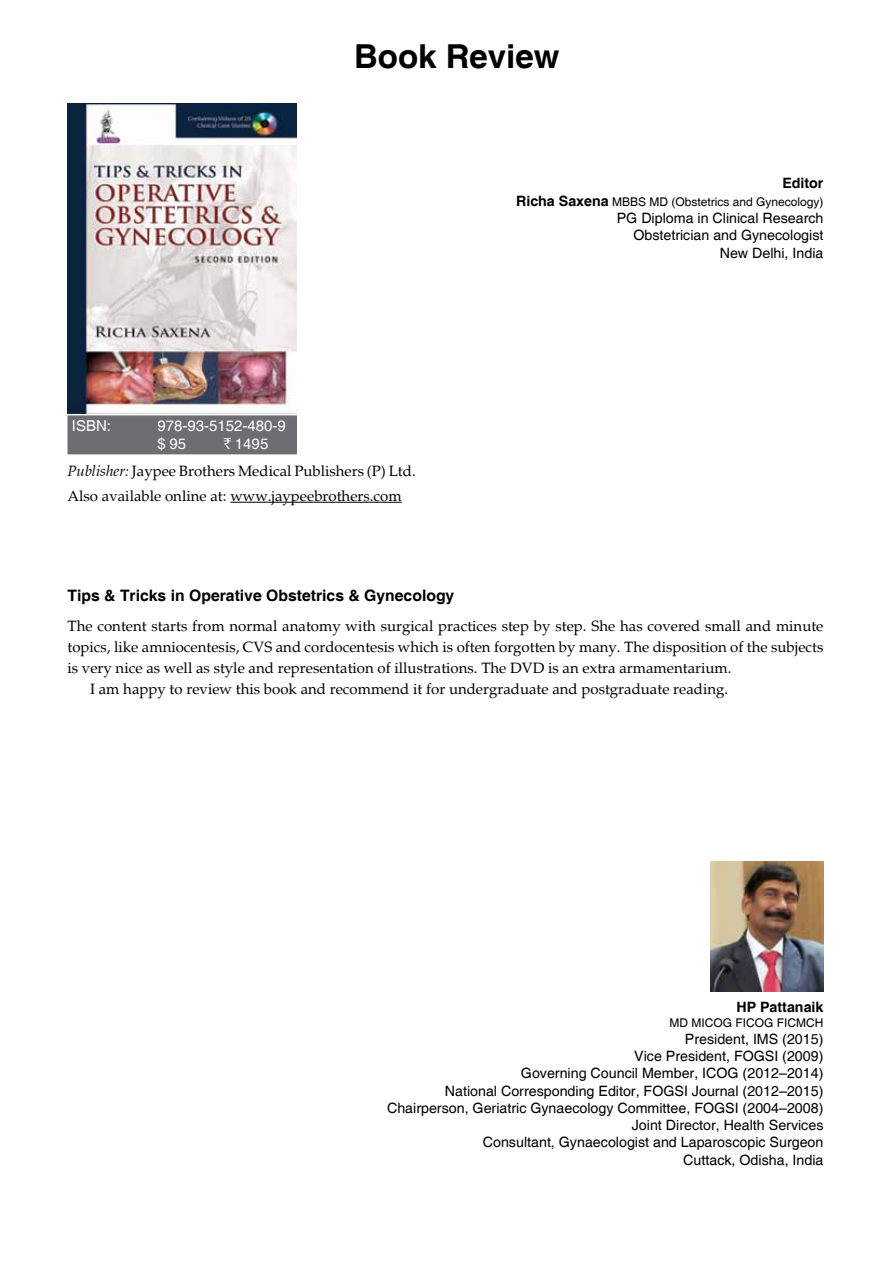
<style>
.page{position:relative;width:891px;height:1269px;background:#fff}
.page>*{position:absolute;margin:0;border:0;box-sizing:border-box;transform-origin:0 0}
.t1{font:700 33px "Helvetica";color:#000}
.t2{font:700 15.75px "Helvetica";color:#000}
.t3{font:15px/24.9px "Palatino";color:#000}
.t4{font:15px/18px "Helvetica";color:#fff}
.t5{font:14.25px/17.2px "Helvetica";color:#000;text-align:right}
.t6{font:700 14.25px "Helvetica";color:#000}
.t7{font:12px "Helvetica";color:#000}
.s1{font-family:"Rupee Foradian"}
.s2{font-style:italic}
.s3{font-weight:700;font-size:14.25px}
</style>
<div class="page">
<hr style="left:230px;top:502px;width:172px;height:1px;background:#000">
<div style="left:68px;top:415px;width:229px;height:39px;background:#6d6e71;border:2px solid #6d6e71"></div>
<img style="left:68px;top:104px;width:229px;height:310px">
<img style="left:711px;top:862px;width:113px;height:129px">
<h1 class="t1" style="left:354px;top:36px;width:207px">Book Review</h1>
<p class="t4" style="left:72px;top:417px;width:41px">ISBN:</p>
<p class="t4" style="left:157px;top:417px;width:130px">978-93-5152-480-9 $ 95</p>
<p class="t4" style="left:224px;top:435px;width:46px"><span class="s1">`</span> 1495</p>
<p class="t3" style="left:68px;top:459px;width:350px"><span class="s2">Publisher:</span> Jaypee Brothers Medical Publishers (P) Ltd.<br>Also available online at: www.jaypeebrothers.com</p>
<p class="t6" style="left:782px;top:174px;width:43px">Editor</p>
<p class="t7" style="left:516px;top:195px;width:309px"><span class="s3">Richa Saxena</span> MBBS MD (Obstetrics and Gynecology)</p>
<p class="t5" style="left:617px;top:210px;width:208px">PG Diploma in Clinical Research<br>Obstetrician and Gynecologist<br>New Delhi, India</p>
<p class="t2" style="left:68px;top:586px;width:388px">Tips &amp; Tricks in Operative Obstetrics &amp; Gynecology</p>
<p class="t3" style="left:68px;top:614px;width:758px">The content starts from normal anatomy with surgical practices step by step. She has covered small and minute</p>
<p class="t3" style="left:68px;top:635px;width:758px">topics, like amniocentesis, CVS and cordocentesis which is often forgotten by many. The disposition of the subjects</p>
<p class="t3" style="left:68px;top:656px;width:666px">is very nice as well as style and representation of illustrations. The DVD is an extra armamentarium.</p>
<p class="t3" style="left:90px;top:677px;width:640px">I am happy to review this book and recommend it for undergraduate and postgraduate reading.</p>
<p class="t6" style="left:736px;top:998px;width:89px">HP Pattanaik</p>
<p class="t7" style="left:670px;top:1016px;width:155px">MD MICOG FICOG FICMCH</p>
<p class="t5" style="left:387px;top:1031px;width:438px">President, IMS (2015)<br>Vice President, FOGSI (2009)<br>Governing Council Member, ICOG (2012–2014)<br>National Corresponding Editor, FOGSI Journal (2012–2015)<br>Chairperson, Geriatric Gynaecology Committee, FOGSI (2004–2008)<br>Joint Director, Health Services<br>Consultant, Gynaecologist and Laparoscopic Surgeon<br>Cuttack, Odisha, India</p>
</div>
